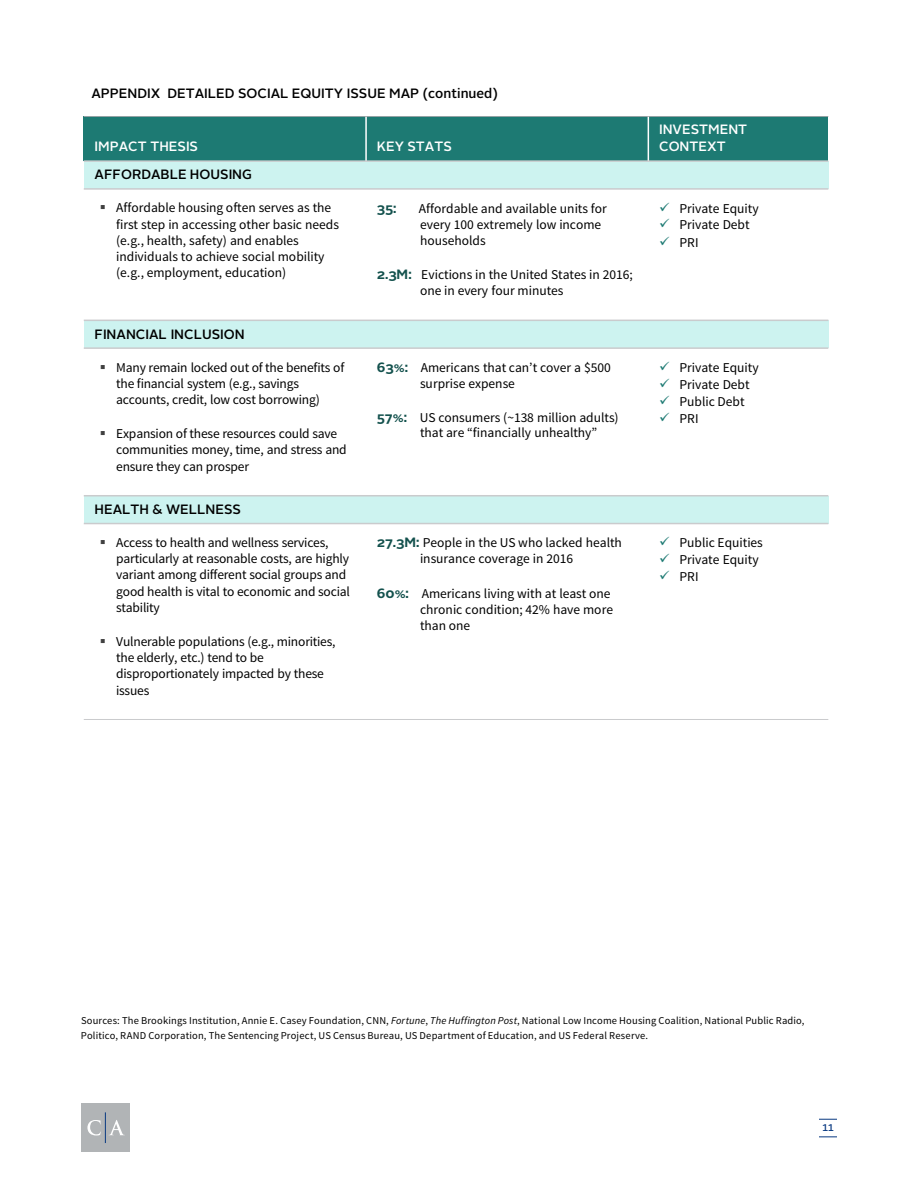
<style>
.page{position:relative;width:918px;height:1188px;background:#fff}
.page>*{position:absolute;margin:0;border:0;box-sizing:border-box;transform-origin:0 0}
.t1{font:13.5px/16.2px "Source Sans Pro";letter-spacing:-.005em;color:#000}
.t2{font:500 13.5px "Alright Sans";color:#000}
.t3{font:500 13.5px/17px "Alright Sans";color:#fff}
.t4{font:700 13.5px "Alright Sans";color:#13514d}
.t5{font:10.5px/15px "Source Sans Pro";letter-spacing:.015em;color:#000}
.t6{font:500 9.75px "Alright Sans";color:#083981}
.s1{color:#404040}
.s2{font-family:"Alright Sans";font-weight:700;color:#13514d}
.s3{color:#1d7a73}
.s4{font-style:italic}
</style>
<div class="page">
<div style="left:84px;top:116px;width:282px;height:45px;background:#1d7a73"></div>
<div style="left:366px;top:116px;width:282px;height:45px;background:#1d7a73"></div>
<div style="left:648px;top:116px;width:180px;height:45px;background:#1d7a73"></div>
<div style="left:84px;top:161px;width:744px;height:28px;background:#cdf3f0"></div>
<div style="left:84px;top:320px;width:744px;height:28px;background:#cdf3f0"></div>
<div style="left:84px;top:496px;width:744px;height:28px;background:#cdf3f0"></div>
<hr style="left:365px;top:116px;width:2px;height:46px;background:#fff">
<hr style="left:648px;top:116px;width:1px;height:46px;background:#fff">
<hr style="left:84px;top:160px;width:744px;height:2px;background:#cacbcd">
<hr style="left:84px;top:188px;width:744px;height:2px;background:#cacbcd">
<hr style="left:84px;top:320px;width:744px;height:1px;background:#cacbcd">
<hr style="left:84px;top:347px;width:744px;height:2px;background:#cacbcd">
<hr style="left:84px;top:495px;width:744px;height:1px;background:#cacbcd">
<hr style="left:84px;top:523px;width:744px;height:1px;background:#cacbcd">
<hr style="left:84px;top:116px;width:744px;height:1px;background:#a7a9ac">
<hr style="left:84px;top:719px;width:744px;height:1px;background:#cacbcd">
<div style="left:81px;top:1103px;width:49px;height:49px;background:#b1b4b6"></div>
<svg style="left:87px;top:1120px;width:14px;height:16px"></svg>
<svg style="left:109px;top:1120px;width:15px;height:15px"></svg>
<hr style="left:105px;top:1112px;width:1px;height:31px;background:#083981">
<svg style="left:819px;top:1119px;width:18px;height:1px"></svg>
<svg style="left:819px;top:1137px;width:18px;height:1px"></svg>
<p class="t2" style="left:91px;top:84px;width:408px">APPENDIX DETAILED SOCIAL EQUITY ISSUE MAP (continued)</p>
<p class="t3" style="left:95px;top:138px;width:105px">IMPACT THESIS</p>
<p class="t3" style="left:377px;top:138px;width:77px">KEY STATS</p>
<p class="t2" style="left:95px;top:165px;width:159px">AFFORDABLE HOUSING</p>
<p class="t1" style="left:116px;top:200px;width:224px;text-indent:-16px"><span class="s1">▪</span> Affordable housing often serves as the first step in accessing other basic needs (e.g., health, safety) and enables individuals to achieve social mobility (e.g., employment, education)</p>
<p class="t4" style="left:377px;top:198px;width:21px">35:</p>
<p class="t1" style="left:419px;top:200px;width:190px">Affordable and available units for every 100 extremely low income households</p>
<p class="t1" style="left:420px;top:267px;width:214px;text-indent:-43px"><span class="s2">2.3M:</span> Evictions in the United States in 2016; one in every four minutes</p>
<p class="t2" style="left:95px;top:324px;width:152px">FINANCIAL INCLUSION</p>
<p class="t1" style="left:116px;top:359px;width:230px;text-indent:-16px"><span class="s1">▪</span> Many remain locked out of the benefits of the financial system (e.g., savings accounts, credit, low cost borrowing)</p>
<p class="t1" style="left:116px;top:426px;width:232px;text-indent:-16px"><span class="s1">▪</span> Expansion of these resources could save communities money, time, and stress and ensure they can prosper</p>
<p class="t2" style="left:95px;top:500px;width:148px">HEALTH &amp; WELLNESS</p>
<p class="t1" style="left:116px;top:535px;width:235px;text-indent:-16px"><span class="s1">▪</span> Access to health and wellness services, particularly at reasonable costs, are highly variant among different social groups and good health is vital to economic and social stability</p>
<p class="t1" style="left:116px;top:634px;width:221px;text-indent:-16px"><span class="s1">▪</span> Vulnerable populations (e.g., minorities, the elderly, etc.) tend to be disproportionately impacted by these issues</p>
<p class="t1" style="left:420px;top:359px;width:192px;text-indent:-43px"><span class="s2">63%:</span> Americans that can’t cover a $500 surprise expense</p>
<p class="t1" style="left:420px;top:410px;width:200px;line-height:15.1px;text-indent:-43px"><span class="s2">57%:</span> US consumers (~138 million adults) that are “financially unhealthy”</p>
<p class="t1" style="left:377px;top:535px;width:247px;text-align:center"><span class="s2">27.3M:</span> People in the US who lacked health insurance coverage in 2016</p>
<p class="t1" style="left:420px;top:585px;width:195px;text-indent:-43px"><span class="s2">60%:</span> Americans living with at least one chronic condition; 42% have more than one</p>
<p class="t3" style="left:659px;top:121px;width:90px">INVESTMENT<br>CONTEXT</p>
<p class="t1" style="left:659px;top:200px;width:101px"><span class="s3">✓</span> Private Equity</p>
<p class="t1" style="left:659px;top:217px;width:92px"><span class="s3">✓</span> Private Debt</p>
<p class="t1" style="left:659px;top:234px;width:41px"><span class="s3">✓</span> PRI</p>
<p class="t1" style="left:659px;top:359px;width:101px"><span class="s3">✓</span> Private Equity</p>
<p class="t1" style="left:659px;top:376px;width:92px"><span class="s3">✓</span> Private Debt</p>
<p class="t1" style="left:659px;top:393px;width:87px"><span class="s3">✓</span> Public Debt</p>
<p class="t1" style="left:659px;top:410px;width:41px"><span class="s3">✓</span> PRI</p>
<p class="t1" style="left:659px;top:535px;width:105px"><span class="s3">✓</span> Public Equities</p>
<p class="t1" style="left:659px;top:552px;width:101px"><span class="s3">✓</span> Private Equity</p>
<p class="t1" style="left:659px;top:569px;width:41px"><span class="s3">✓</span> PRI</p>
<p class="t5" style="left:81px;top:1013px;width:725px">Sources: The Brookings Institution, Annie E. Casey Foundation, CNN, <span class="s4">Fortune</span>, <span class="s4">The Huffington Post</span>, National Low Income Housing Coalition, National Public Radio,<br>Politico, RAND Corporation, The Sentencing Project, US Census Bureau, US Department of Education, and US Federal Reserve.</p>
<p class="t6" style="left:822px;top:1121px;width:13px">11</p>
</div>
